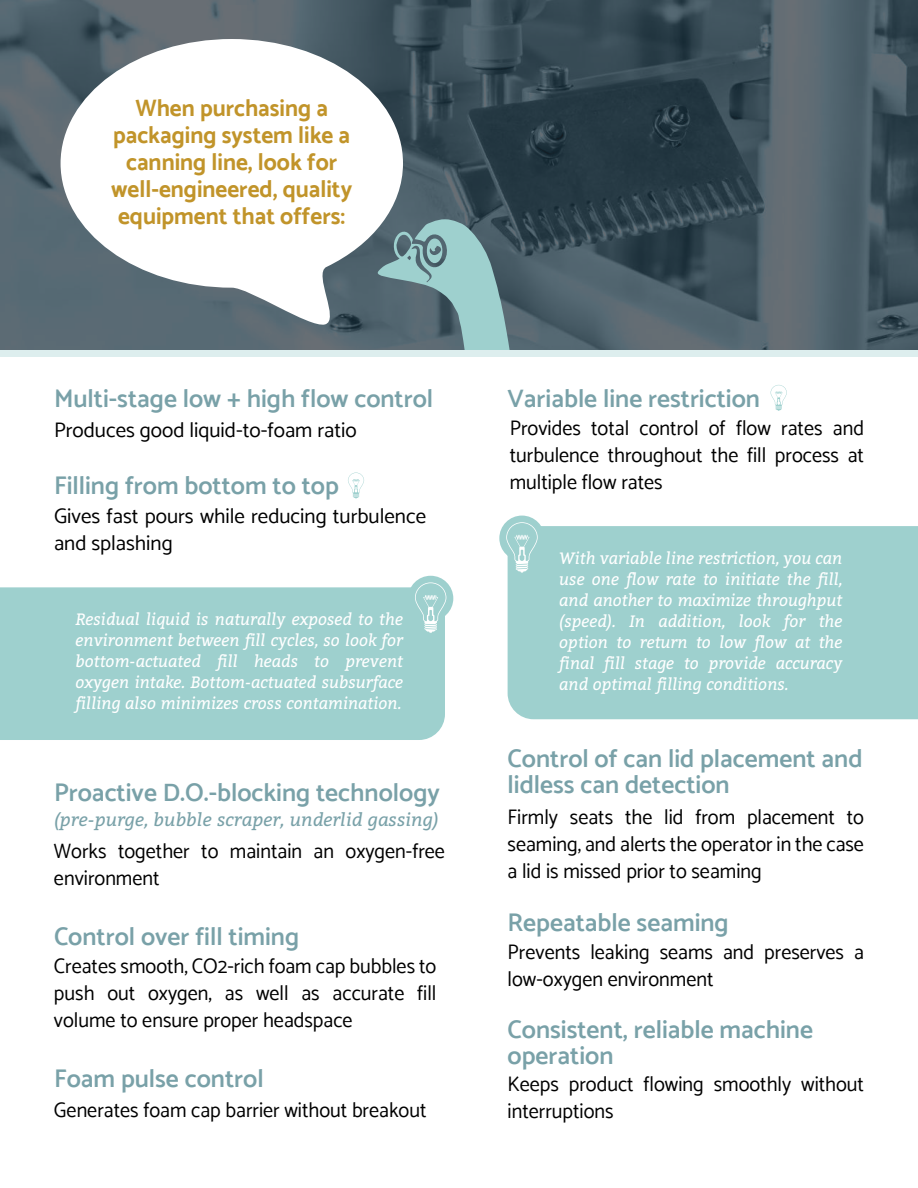
<style>
.page{position:relative;width:918px;height:1188px;background:#fff}
.page>*{position:absolute;margin:0;border:0;box-sizing:border-box;transform-origin:0 0}
.t1{font:600 25.5px/25.5px "Catamaran";color:#79a1a8}
.t2{font:700 24px/27px "Catamaran";color:#c1942a;text-align:center;scale:.96 1}
.t3{font:21px/27px "Catamaran";color:#000;scale:.96 1}
.t4{font:21px/27px "Catamaran";color:#000}
.t5{font:italic 18px "Bitter";color:#79a1a8}
.t6{font:italic 16.5px/21px "Bitter";color:#fff;text-align:justify;scale:.96 1}
</style>
<div class="page">
<svg style="left:0;top:0;width:918px;height:350px;background:#445660"></svg>
<div style="left:0;top:587px;width:445px;height:153px;background:#9ed0ce"></div>
<div style="left:408px;top:576px;width:45px;height:45px;background:#9ed0ce;border-radius:50%"></div>
<svg style="left:415px;top:582px;width:31px;height:51px"></svg>
<svg style="left:378px;top:219px;width:132px;height:131px;background:#76989c"></svg>
<svg style="left:61px;top:39px;width:342px;height:289px"></svg>
<div style="left:508px;top:526px;width:410px;height:193px;background:#9ed0ce"></div>
<div style="left:499px;top:516px;width:46px;height:45px;background:#9ed0ce;border-radius:50%"></div>
<svg style="left:506px;top:522px;width:32px;height:51px"></svg>
<div style="left:0;top:350px;width:918px;height:7px;background:#dee"></div>
<svg style="left:771px;top:385px;width:16px;height:26px"></svg>
<svg style="left:348px;top:473px;width:16px;height:25px"></svg>
<p class="t2" style="left:111px;top:94px;width:253px">When purchasing a packaging system like a canning line, look for well-engineered, quality equipment that offers:</p>
<p class="t1" style="left:54px;top:385px;width:381px">Multi-stage low + high flow control</p>
<p class="t4" style="left:54px;top:416px;width:304px">Produces good liquid-to-foam ratio</p>
<p class="t1" style="left:54px;top:473px;width:286px">Filling from bottom to top</p>
<p class="t4" style="left:54px;top:503px;width:374px">Gives fast pours while reducing turbulence and splashing</p>
<p class="t6" style="left:76px;top:608px;width:343px">Residual liquid is naturally exposed to the environment between fill cycles, so look for bottom-actuated fill heads to prevent oxygen intake. Bottom-actuated subsurface filling also minimizes cross contamination.</p>
<p class="t1" style="left:54px;top:779px;width:387px">Proactive D.O.-blocking technology</p>
<p class="t5" style="left:54px;top:807px;width:386px">(pre-purge, bubble scraper, underlid gassing)</p>
<p class="t3" style="left:54px;top:838px;width:409px">Works together to maintain an oxygen-free environment</p>
<p class="t1" style="left:54px;top:924px;width:247px">Control over fill timing</p>
<p class="t3" style="left:54px;top:953px;width:400px;text-align:justify">Creates smooth, CO2-rich foam cap bubbles to push out oxygen, as well as accurate fill volume to ensure proper headspace</p>
<p class="t1" style="left:54px;top:1066px;width:211px">Foam pulse control</p>
<p class="t3" style="left:54px;top:1096px;width:389px">Generates foam cap barrier without breakout</p>
<p class="t1" style="left:508px;top:385px;width:254px">Variable line restriction</p>
<p class="t3" style="left:510px;top:414px;width:371px;text-align:justify">Provides total control of flow rates and turbulence throughout the fill process at multiple flow rates</p>
<p class="t6" style="left:559px;top:547px;width:296px">With variable line restriction, you can use one flow rate to initiate the fill, and another to maximize throughput (speed). In addition, look for the option to return to low flow at the final fill stage to provide accuracy and optimal filling conditions.</p>
<p class="t1" style="left:508px;top:746px;width:357px">Control of can lid placement and lidless can detection</p>
<p class="t3" style="left:508px;top:803px;width:373px;text-align:justify">Firmly seats the lid from placement to seaming, and alerts the operator in the case a lid is missed prior to seaming</p>
<p class="t1" style="left:508px;top:909px;width:223px">Repeatable seaming</p>
<p class="t3" style="left:508px;top:939px;width:373px">Prevents leaking seams and preserves a low-oxygen environment</p>
<p class="t1" style="left:508px;top:1017px;width:307px">Consistent, reliable machine operation</p>
<p class="t3" style="left:508px;top:1070px;width:373px">Keeps product flowing smoothly without interruptions</p>
</div>
